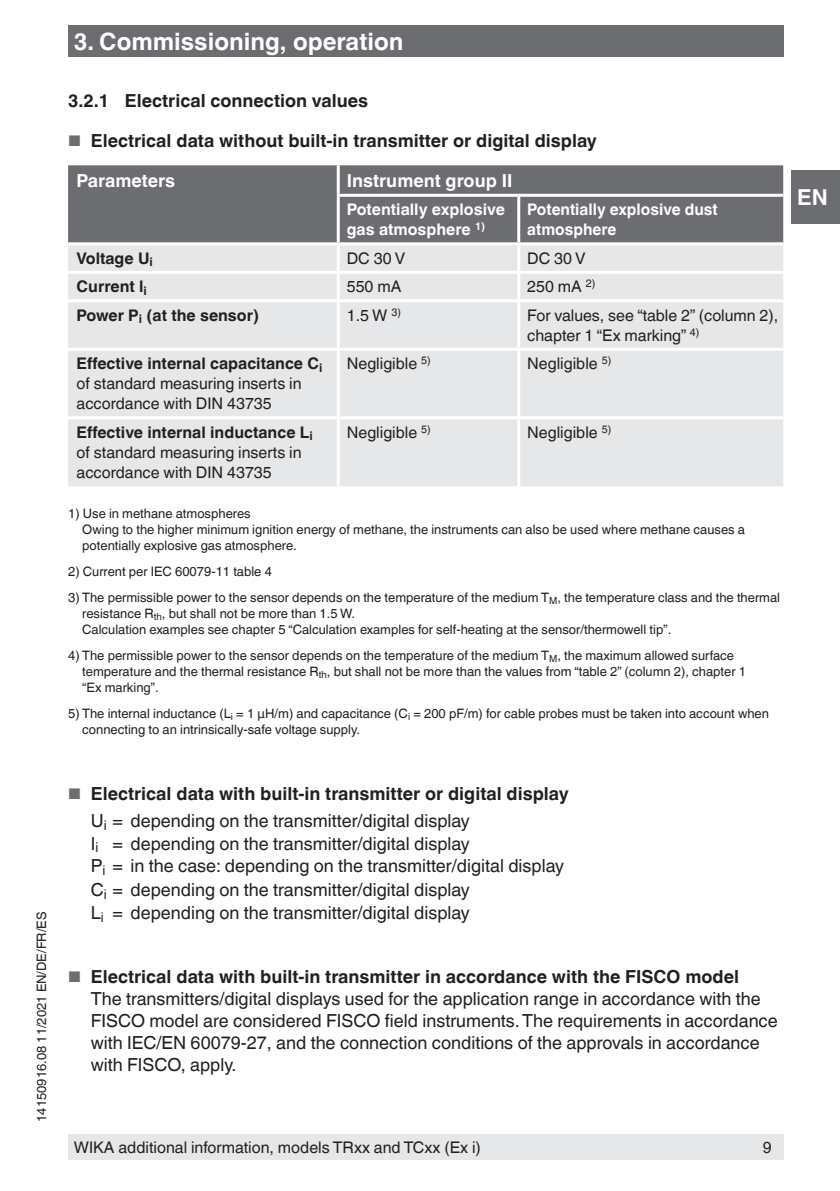
<style>
.page{position:relative;width:840px;height:1191px;background:#fff}
.page>*{position:absolute;margin:0;border:0;box-sizing:border-box;transform-origin:0 0}
.t1{font:700 24px "Helvetica World";color:#fff}
.t2{font:700 22px "Helvetica World";color:#fff}
.t3{font:18px/22px "Helvetica World";color:#231f20}
.t4{font:700 18px/26.6px "Helvetica World";color:#231f20}
.t5{font:700 18px "Helvetica World";color:#fff}
.t6{font:16px/20px "Helvetica World";color:#231f20}
.t7{font:700 16px/20px "Helvetica World";color:#fff}
.t8{font:700 16px "Helvetica World";color:#231f20}
.t9{font:13px/16px "Helvetica World";color:#231f20}
.s1{font-weight:400;font-size:15.4px;color:#6c6d70}
.s2{font-weight:700}
.s3{font-weight:400}
.s4{font-size:15.4px;color:#6c6d70}
</style>
<div class="page">
<div style="left:791px;top:170px;width:48px;height:54px;background:#6c6d70"></div>
<div style="left:68px;top:26px;width:714px;height:31px;background:#6c6d70"></div>
<div style="left:68px;top:1134px;width:714px;height:25px;background:#e6e7e9"></div>
<div style="left:68px;top:165px;width:714px;height:77px;background:#6c6d70"></div>
<div style="left:68px;top:245px;width:714px;height:241px;background:#e6e7e9"></div>
<hr style="left:336px;top:165px;width:3px;height:29px;background:#fff">
<hr style="left:336px;top:194px;width:182px;height:3px;background:#fff">
<hr style="left:336px;top:197px;width:3px;height:45px;background:#fff">
<hr style="left:518px;top:194px;width:264px;height:3px;background:#fff">
<hr style="left:517px;top:197px;width:3px;height:45px;background:#fff">
<hr style="left:336px;top:245px;width:3px;height:26px;background:#fff">
<hr style="left:517px;top:245px;width:3px;height:26px;background:#fff">
<hr style="left:68px;top:271px;width:270px;height:3px;background:#fff">
<hr style="left:338px;top:271px;width:180px;height:3px;background:#fff">
<hr style="left:336px;top:274px;width:3px;height:25px;background:#fff">
<hr style="left:518px;top:271px;width:264px;height:3px;background:#fff">
<hr style="left:517px;top:274px;width:3px;height:25px;background:#fff">
<hr style="left:68px;top:299px;width:270px;height:3px;background:#fff">
<hr style="left:338px;top:299px;width:180px;height:3px;background:#fff">
<hr style="left:336px;top:302px;width:3px;height:46px;background:#fff">
<hr style="left:518px;top:299px;width:264px;height:3px;background:#fff">
<hr style="left:517px;top:302px;width:3px;height:46px;background:#fff">
<hr style="left:68px;top:348px;width:270px;height:3px;background:#fff">
<hr style="left:338px;top:348px;width:180px;height:3px;background:#fff">
<hr style="left:336px;top:351px;width:3px;height:65px;background:#fff">
<hr style="left:518px;top:348px;width:264px;height:3px;background:#fff">
<hr style="left:517px;top:351px;width:3px;height:65px;background:#fff">
<hr style="left:68px;top:416px;width:270px;height:3px;background:#fff">
<hr style="left:338px;top:416px;width:180px;height:3px;background:#fff">
<hr style="left:336px;top:419px;width:3px;height:67px;background:#fff">
<hr style="left:518px;top:416px;width:264px;height:3px;background:#fff">
<hr style="left:517px;top:419px;width:3px;height:67px;background:#fff">
<p class="t9" style="left:34px;top:1121px;width:211px;rotate:-90deg">14150916.08 11/2021 EN/DE/FR/ES</p>
<h1 class="t1" style="left:74px;top:27px;width:331px">3. Commissioning, operation</h1>
<h3 class="t4" style="left:68px;top:88px;width:301px">3.2.1 Electrical connection values</h3>
<h3 class="t4" style="left:68px;top:127px;width:530px"><span class="s1">■</span> Electrical data without built-in transmitter or digital display</h3>
<h3 class="t5" style="left:77px;top:170px;width:100px">Parameters</h3>
<h3 class="t5" style="left:346px;top:170px;width:167px">Instrument group II</h3>
<p class="t7" style="left:346px;top:200px;width:159px">Potentially explosive gas atmosphere <sup>1)</sup></p>
<p class="t7" style="left:527px;top:200px;width:192px">Potentially explosive dust atmosphere</p>
<p class="t8" style="left:77px;top:249px;width:78px">Voltage U<sub>i</sub></p>
<p class="t6" style="left:346px;top:248px;width:60px">DC 30 V</p>
<p class="t6" style="left:527px;top:248px;width:60px">DC 30 V</p>
<p class="t8" style="left:77px;top:277px;width:72px">Current l<sub>i</sub></p>
<p class="t6" style="left:346px;top:277px;width:56px">550 mA</p>
<p class="t6" style="left:527px;top:277px;width:69px">250 mA <sup>2)</sup></p>
<p class="t8" style="left:77px;top:306px;width:184px">Power P<sub>i</sub> (at the sensor)</p>
<p class="t6" style="left:346px;top:305px;width:56px">1.5 W <sup>3)</sup></p>
<p class="t6" style="left:527px;top:305px;width:252px">For values, see “table 2” (column 2), chapter 1 “Ex marking” <sup>4)</sup></p>
<p class="t6" style="left:77px;top:354px;width:247px"><span class="s2">Effective internal capacitance C</span><sub>i </sub>of standard measuring inserts in accordance with DIN 43735</p>
<p class="t6" style="left:346px;top:354px;width:85px">Negligible <sup>5)</sup></p>
<p class="t6" style="left:527px;top:354px;width:85px">Negligible <sup>5)</sup></p>
<p class="t6" style="left:77px;top:422px;width:237px"><span class="s2">Effective internal inductance L</span><sub>i </sub>of standard measuring inserts in accordance with DIN 43735</p>
<p class="t6" style="left:346px;top:422px;width:85px">Negligible <sup>5)</sup></p>
<p class="t6" style="left:527px;top:422px;width:85px">Negligible <sup>5)</sup></p>
<p class="t9" style="left:82px;top:506px;width:664px;text-indent:-14px">1) Use in methane atmospheres<br>Owing to the higher minimum ignition energy of methane, the instruments can also be used where methane causes a potentially explosive gas atmosphere.</p>
<p class="t9" style="left:68px;top:564px;width:205px">2) Current per IEC 60079-11 table 4</p>
<p class="t9" style="left:82px;top:590px;width:699px;text-indent:-14px">3) The permissible power to the sensor depends on the temperature of the medium T<sub>M</sub>, the temperature class and the thermal resistance R<sub>th</sub>, but shall not be more than 1.5 W.<br>Calculation examples see chapter 5 “Calculation examples for self-heating at the sensor/thermowell tip”.</p>
<p class="t9" style="left:82px;top:648px;width:665px;text-indent:-14px">4) The permissible power to the sensor depends on the temperature of the medium T<sub>M</sub>, the maximum allowed surface temperature and the thermal resistance R<sub>th</sub>, but shall not be more than the values from “table 2” (column 2), chapter 1 “Ex marking”.</p>
<p class="t9" style="left:82px;top:706px;width:687px;text-indent:-14px">5) The internal inductance (L<sub>i</sub> = 1 µH/m) and capacitance (C<sub>i</sub> = 200 pF/m) for cable probes must be taken into account when connecting to an intrinsically-safe voltage supply.</p>
<h2 class="t2" style="left:796px;top:184px;width:32px">EN</h2>
<h3 class="t4" style="left:91px;top:781px;width:479px;text-indent:-23px"><span class="s1">■</span> Electrical data with built-in transmitter or digital display<br><span class="s3">U</span><sub>i</sub> <span class="s3">= depending on the transmitter/digital display</span></h3>
<h3 class="t3" style="left:91px;top:832px;width:474px;line-height:22.6px">I<sub>i</sub> = depending on the transmitter/digital display<br>P<sub>i</sub> = in the case: depending on the transmitter/digital display</h3>
<h3 class="t3" style="left:91px;top:879px;width:380px;line-height:22.6px">C<sub>i</sub> = depending on the transmitter/digital display<br>L<sub>i</sub> = depending on the transmitter/digital display</h3>
<p class="t3" style="left:91px;top:965px;width:688px;text-indent:-23px"><span class="s4">■</span> <span class="s2">Electrical data with built-in transmitter in accordance with the FISCO model<br></span>The transmitters/digital displays used for the application range in accordance with the FISCO model are considered FISCO field instruments. The requirements in accordance with IEC/EN 60079-27, and the connection conditions of the approvals in accordance with FISCO, apply.</p>
<p class="t6" style="left:74px;top:1137px;width:408px">WIKA additional information, models TRxx and TCxx (Ex i)</p>
<p class="t6" style="left:762px;top:1137px;width:10px">9</p>
</div>
